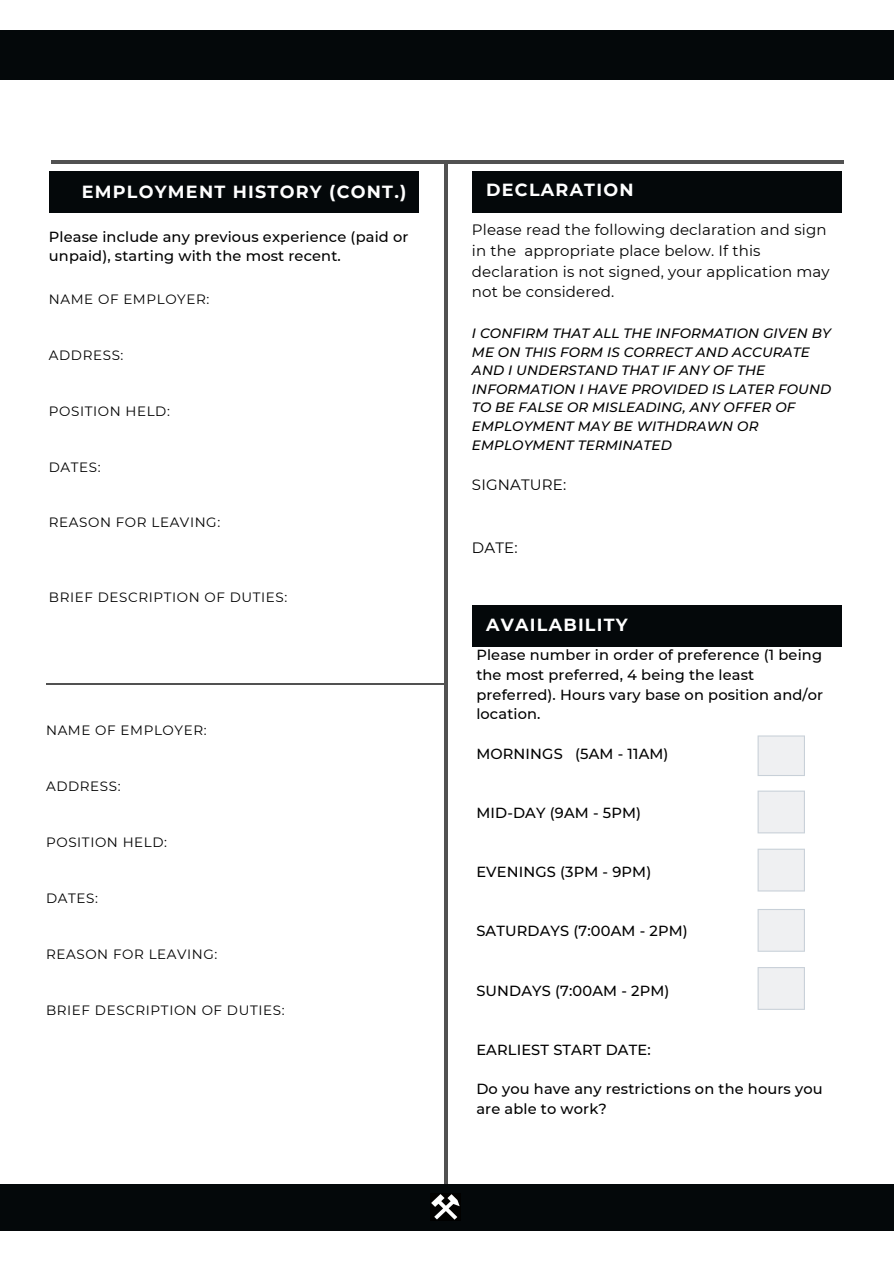
<style>
.page{position:relative;width:894px;height:1264px;background:#fff}
.page>*{position:absolute;margin:0;border:0;box-sizing:border-box;transform-origin:0 0}
.t1{font:700 17.55px "Montserrat";letter-spacing:.07em;color:#fff}
.t2{font:15px/20.9px "Montserrat";letter-spacing:.01em;color:#000}
.t3{font:500 14.55px/19.6px "Montserrat";letter-spacing:.01em;color:#000}
.t4{font:italic 500 13.5px/18.6px "Montserrat";letter-spacing:.01em;color:#000}
.t5{font:13.5px "Montserrat";letter-spacing:.045em;color:#000}
</style>
<div class="page">
<div style="left:0;top:30px;width:893px;height:50px;background:#04080a"></div>
<div style="left:472px;top:171px;width:369px;height:41px;background:#04080a"></div>
<div style="left:49px;top:171px;width:369px;height:41px;background:#04080a"></div>
<div style="left:472px;top:605px;width:369px;height:41px;background:#04080a"></div>
<hr style="left:444px;top:164px;width:3px;height:1020px;background:#515151">
<div style="left:0;top:1184px;width:893px;height:46px;background:#04080a"></div>
<hr style="left:52px;top:161px;width:791px;height:3px;background:#515151">
<hr style="left:46px;top:683px;width:400px;height:1px;background:#515151">
<img style="left:431px;top:1194px;width:29px;height:26px">
<div style="left:757px;top:736px;width:47px;height:39px;background:#eff0f2"></div>
<hr style="left:757px;top:736px;width:1px;height:39px;background:#c8d0d8">
<hr style="left:803px;top:736px;width:1px;height:39px;background:#c8d0d8">
<hr style="left:758px;top:775px;width:45px;height:1px;background:#c8d0d8">
<hr style="left:758px;top:735px;width:45px;height:1px;background:#c8d0d8">
<div style="left:757px;top:791px;width:47px;height:41px;background:#eff0f2"></div>
<hr style="left:757px;top:791px;width:1px;height:41px;background:#c8d0d8">
<hr style="left:803px;top:791px;width:1px;height:41px;background:#c8d0d8">
<hr style="left:758px;top:832px;width:45px;height:1px;background:#c8d0d8">
<hr style="left:758px;top:790px;width:45px;height:1px;background:#c8d0d8">
<div style="left:757px;top:849px;width:47px;height:42px;background:#eff0f2"></div>
<hr style="left:757px;top:849px;width:1px;height:41px;background:#c8d0d8">
<hr style="left:803px;top:849px;width:1px;height:41px;background:#c8d0d8">
<hr style="left:758px;top:890px;width:45px;height:1px;background:#c8d0d8">
<hr style="left:758px;top:848px;width:45px;height:1px;background:#c8d0d8">
<div style="left:757px;top:909px;width:47px;height:42px;background:#eff0f2"></div>
<hr style="left:757px;top:910px;width:1px;height:40px;background:#c8d0d8">
<hr style="left:803px;top:910px;width:1px;height:40px;background:#c8d0d8">
<hr style="left:758px;top:950px;width:45px;height:1px;background:#c8d0d8">
<hr style="left:758px;top:909px;width:45px;height:1px;background:#c8d0d8">
<div style="left:757px;top:967px;width:47px;height:42px;background:#eff0f2"></div>
<hr style="left:757px;top:968px;width:1px;height:40px;background:#c8d0d8">
<hr style="left:803px;top:968px;width:1px;height:40px;background:#c8d0d8">
<hr style="left:758px;top:1008px;width:45px;height:1px;background:#c8d0d8">
<hr style="left:758px;top:967px;width:45px;height:1px;background:#c8d0d8">
<p class="t1" style="left:82px;top:181px;width:326px">EMPLOYMENT HISTORY (CONT.)</p>
<p class="t3" style="left:49px;top:227px;width:361px">Please include any previous experience (paid or unpaid), starting with the most recent.</p>
<p class="t5" style="left:49px;top:291px;width:162px">NAME OF EMPLOYER:</p>
<p class="t5" style="left:49px;top:347px;width:76px">ADDRESS:</p>
<p class="t5" style="left:49px;top:402px;width:122px">POSITION HELD:</p>
<p class="t5" style="left:49px;top:458px;width:53px">DATES:</p>
<p class="t5" style="left:49px;top:514px;width:173px">REASON FOR LEAVING:</p>
<p class="t5" style="left:49px;top:589px;width:240px">BRIEF DESCRIPTION OF DUTIES:</p>
<p class="t5" style="left:46px;top:722px;width:162px">NAME OF EMPLOYER:</p>
<p class="t5" style="left:46px;top:778px;width:76px">ADDRESS:</p>
<p class="t5" style="left:46px;top:834px;width:122px">POSITION HELD:</p>
<p class="t5" style="left:46px;top:889px;width:53px">DATES:</p>
<p class="t5" style="left:46px;top:945px;width:173px">REASON FOR LEAVING:</p>
<p class="t5" style="left:46px;top:1001px;width:240px">BRIEF DESCRIPTION OF DUTIES:</p>
<p class="t1" style="left:486px;top:179px;width:149px">DECLARATION</p>
<p class="t2" style="left:472px;top:219px;width:359px">Please read the following declaration and sign in the appropriate place below. If this declaration is not signed, your application may not be considered.</p>
<p class="t4" style="left:472px;top:324px;width:361px">I CONFIRM THAT ALL THE INFORMATION GIVEN BY ME ON THIS FORM IS CORRECT AND ACCURATE AND I UNDERSTAND THAT IF ANY OF THE INFORMATION I HAVE PROVIDED IS LATER FOUND TO BE FALSE OR MISLEADING, ANY OFFER OF EMPLOYMENT MAY BE WITHDRAWN OR EMPLOYMENT TERMINATED</p>
<p class="t2" style="left:472px;top:474px;width:96px">SIGNATURE:</p>
<p class="t2" style="left:472px;top:537px;width:47px">DATE:</p>
<p class="t1" style="left:486px;top:613px;width:143px">AVAILABILITY</p>
<p class="t3" style="left:476px;top:645px;width:348px">Please number in order of preference (1 being the most preferred, 4 being the least preferred). Hours vary base on position and/or location.</p>
<p class="t3" style="left:476px;top:743px;width:194px">MORNINGS (5AM - 11AM)</p>
<p class="t3" style="left:476px;top:803px;width:166px">MID-DAY (9AM - 5PM)</p>
<p class="t3" style="left:476px;top:862px;width:176px">EVENINGS (3PM - 9PM)</p>
<p class="t3" style="left:476px;top:921px;width:213px">SATURDAYS (7:00AM - 2PM)</p>
<p class="t3" style="left:476px;top:980px;width:194px">SUNDAYS (7:00AM - 2PM)</p>
<p class="t3" style="left:476px;top:1039px;width:176px">EARLIEST START DATE:</p>
<p class="t3" style="left:476px;top:1079px;width:348px">Do you have any restrictions on the hours you are able to work?</p>
</div>
